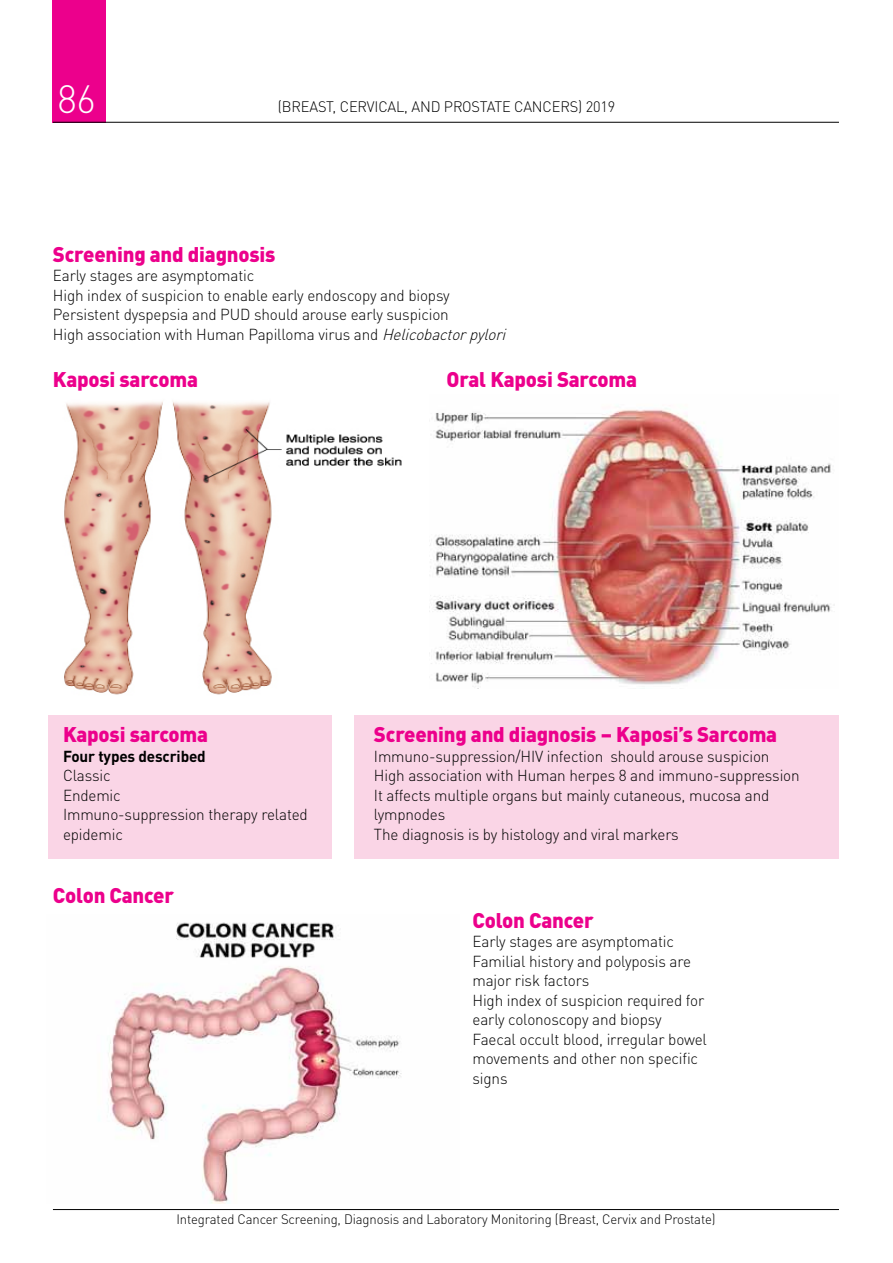
<style>
.page{position:relative;width:893px;height:1263px;background:#fff}
.page>*{position:absolute;margin:0;border:0;box-sizing:border-box;transform-origin:0 0}
.t1{font:300 38.85px "DIN Pro";color:#fff}
.t2{font:900 21px "DIN Pro";letter-spacing:-.01em;color:#ec008c}
.t3{font:300 15.75px/19.5px "DIN Pro";letter-spacing:-.01em;color:#000}
.t4{font:700 15.75px "DIN Pro";letter-spacing:-.01em;color:#000}
.t5{font:300 15px "DIN Pro";letter-spacing:-.01em;color:#000}
.t6{font:300 13.5px "DIN Pro";letter-spacing:-.01em;color:#000}
.s1{font-style:italic}
</style>
<div class="page">
<div style="left:48px;top:715px;width:284px;height:144px;background:#fad5e6"></div>
<div style="left:355px;top:715px;width:484px;height:144px;background:#fad5e6"></div>
<div style="left:52px;top:0;width:54px;height:122px;background:#ec008c"></div>
<hr style="left:53px;top:122px;width:786px;height:1px;background:#000">
<hr style="left:53px;top:1209px;width:786px;height:1px;background:#000">
<img style="left:64px;top:401px;width:338px;height:294px">
<img style="left:429px;top:408px;width:406px;height:281px">
<img style="left:108px;top:922px;width:294px;height:281px">
<h1 class="t1" style="left:58px;top:69px;width:40px">86</h1>
<p class="t5" style="left:278px;top:95px;width:339px">(BREAST, CERVICAL, AND PROSTATE CANCERS) 2019</p>
<h2 class="t2" style="left:53px;top:236px;width:224px">Screening and diagnosis</h2>
<p class="t3" style="left:53px;top:264px;width:459px">Early stages are asymptomatic<br>High index of suspicion to enable early endoscopy and biopsy Persistent dyspepsia and PUD should arouse early suspicion<br>High association with Human Papilloma virus and <span class="s1">Helicobactorpylori</span></p>
<h2 class="t2" style="left:53px;top:361px;width:146px">Kaposi sarcoma</h2>
<h2 class="t2" style="left:446px;top:361px;width:192px">Oral Kaposi Sarcoma</h2>
<h2 class="t2" style="left:63px;top:717px;width:146px">Kaposi sarcoma</h2>
<p class="t4" style="left:63px;top:743px;width:144px">Four types described</p>
<p class="t3" style="left:63px;top:764px;width:246px">Classic<br>Endemic<br>Immuno-suppression therapy related epidemic</p>
<h2 class="t2" style="left:53px;top:878px;width:123px">Colon Cancer</h2>
<h2 class="t2" style="left:374px;top:717px;width:405px">Screening and diagnosis – Kaposi’s Sarcoma</h2>
<p class="t3" style="left:374px;top:745px;width:427px">Immuno-suppression/HIV infection should arouse suspicion High association with Human herpes 8 and immuno-suppression It affects multiple organs but mainly cutaneous, mucosa and lympnodes<br>The diagnosis is by histology and viral markers</p>
<h2 class="t2" style="left:472px;top:902px;width:123px">Colon Cancer</h2>
<p class="t3" style="left:472px;top:931px;width:236px">Early stages are asymptomatic<br>Familial history and polyposis are major risk factors<br>High index of suspicion required for early colonoscopy and biopsy<br>Faecal occult blood, irregular bowel movements and other non specific signs</p>
<p class="t6" style="left:176px;top:1208px;width:541px">Integrated Cancer Screening, Diagnosis and Laboratory Monitoring (Breast, Cervix and Prostate)</p>
</div>
